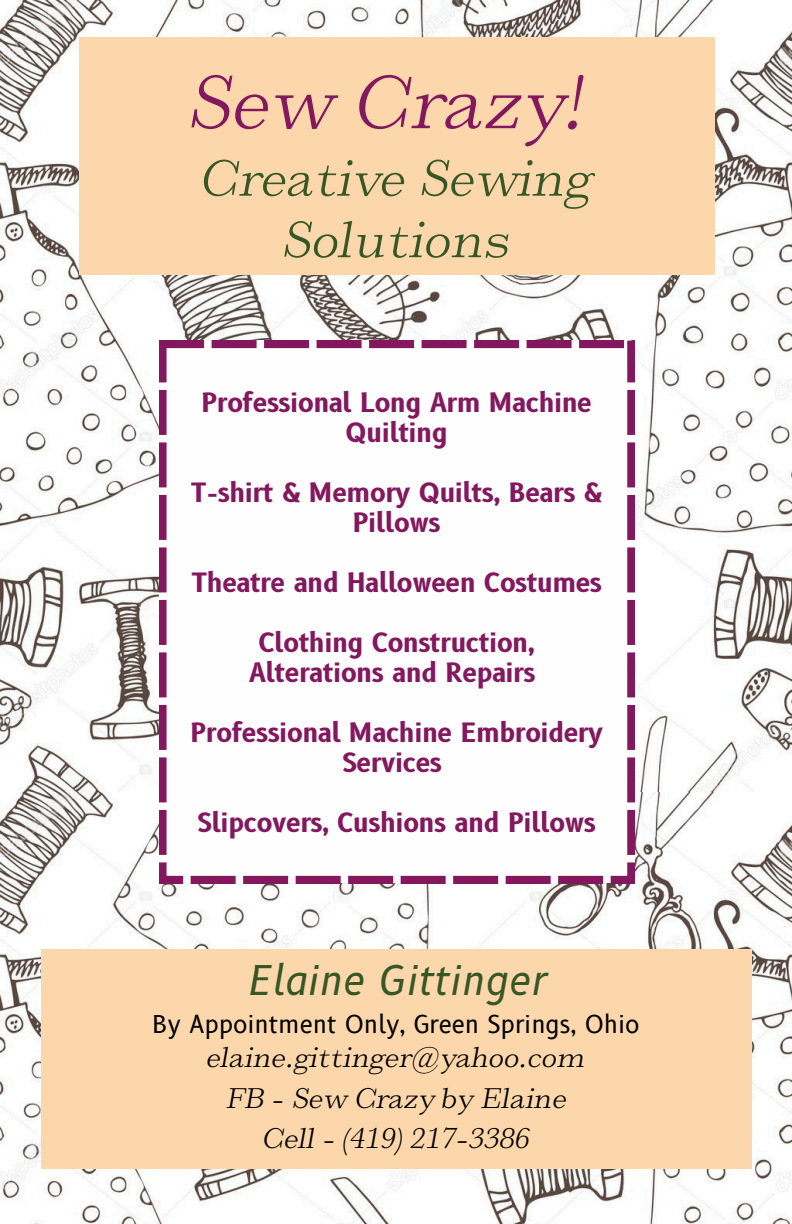
<style>
.page{position:relative;width:792px;height:1224px;background:#fff}
.page>*{position:absolute;margin:0;border:0;box-sizing:border-box;transform-origin:0 0}
.t1{font:italic 300 79.4px "HK Carta";letter-spacing:-.005em;color:#84185e}
.t2{font:italic 300 53.8px/61.6px "HK Carta";letter-spacing:-.005em;color:#375726;text-align:center}
.t3{font:italic 40px "B612";letter-spacing:-.005em;color:#375726}
.t4{font:italic 300 30px "HK Carta";letter-spacing:-.005em;color:#000}
.t5{font:700 26px/30px "B612";letter-spacing:-.005em;color:#84185e;text-align:center}
.t6{font:24px "B612";letter-spacing:-.005em;color:#000}
</style>
<div class="page">
<img style="left:0;top:0;width:792px;height:1224px">
<div style="left:79px;top:37px;width:636px;height:238px;background:#fcd7ac"></div>
<div style="left:42px;top:949px;width:710px;height:220px;background:#fcd7ac"></div>
<svg style="left:159px;top:341px;width:476px;height:542px"></svg>
<p class="t1" style="left:187px;top:58px;width:400px">Sew Crazy!</p>
<p class="t2" style="left:199px;top:150px;width:395px">Creative Sewing<br>Solutions</p>
<h2 class="t5" style="left:202px;top:388px;width:392px">Professional Long Arm Machine<br>Quilting</h2>
<p class="t5" style="left:191px;top:478px;width:413px">T-shirt &amp; Memory Quilts, Bears &amp;<br>Pillows</p>
<p class="t5" style="left:192px;top:568px;width:412px">Theatre and Halloween Costumes</p>
<p class="t5" style="left:249px;top:628px;width:288px">Clothing Construction,<br>Alterations and Repairs</p>
<p class="t5" style="left:191px;top:718px;width:413px">Professional Machine Embroidery<br>Services</p>
<p class="t5" style="left:198px;top:808px;width:400px">Slipcovers, Cushions and Pillows</p>
<p class="t3" style="left:247px;top:956px;width:300px">Elaine Gittinger</p>
<h1 class="t6" style="left:152px;top:1009px;width:489px">By Appointment Only, Green Springs, Ohio</h1>
<h2 class="t4" style="left:206px;top:1041px;width:381px">elaine.gittinger@yahoo.com</h2>
<h2 class="t4" style="left:225px;top:1081px;width:343px">FB - Sew Crazy by Elaine</h2>
<p class="t4" style="left:262px;top:1122px;width:270px">Cell - (419) 217-3386</p>
</div>
